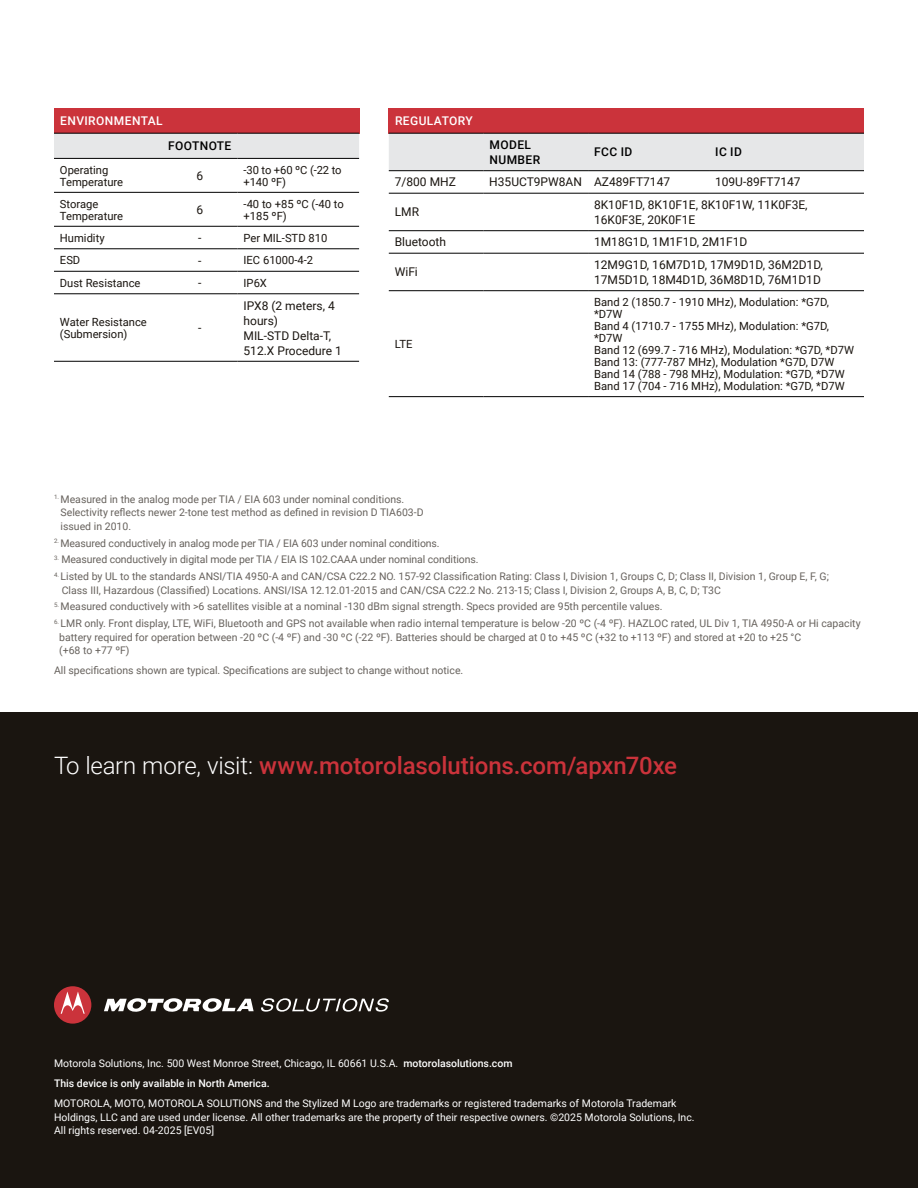
<style>
.page{position:relative;width:918px;height:1188px;background:#fff}
.page>*{position:absolute;margin:0;border:0;box-sizing:border-box;transform-origin:0 0}
.t1{font:500 24px "Roboto";letter-spacing:-.005em;color:#cb333b}
.t2{font:12px/15px "Roboto";color:#1a1510}
.t3{font:500 12px/15px "Roboto";letter-spacing:.035em;color:#000}
.t4{font:500 12px "Roboto";letter-spacing:.035em;color:#fff}
.t5{font:11.25px/12px "Roboto";color:#1a1510}
.t6{font:10.5px/13.5px "Roboto";color:#67625d}
.t7{font:10.5px/13.5px "Roboto";color:#fff}
.s1{font-weight:300;color:#fff}
.s2{font-weight:500}
</style>
<div class="page">
<div style="left:0;top:713px;width:918px;height:475px;background:#1a1510"></div>
<svg style="left:104px;top:998px;width:150px;height:14px"></svg>
<svg style="left:261px;top:998px;width:128px;height:14px"></svg>
<div style="left:54px;top:986px;width:37px;height:38px;background:#cb333b;border-radius:50%"></div>
<svg style="left:61px;top:992px;width:24px;height:22px"></svg>
<div style="left:54px;top:108px;width:305px;height:25px;background:#cb333b"></div>
<div style="left:54px;top:134px;width:305px;height:24px;background:#e6e7e8"></div>
<hr style="left:54px;top:192px;width:108px;height:1px;background:#000">
<hr style="left:162px;top:192px;width:76px;height:1px;background:#000">
<hr style="left:238px;top:192px;width:121px;height:1px;background:#000">
<hr style="left:54px;top:226px;width:108px;height:1px;background:#000">
<hr style="left:162px;top:226px;width:76px;height:1px;background:#000">
<hr style="left:238px;top:226px;width:121px;height:1px;background:#000">
<hr style="left:54px;top:249px;width:108px;height:1px;background:#000">
<hr style="left:162px;top:249px;width:76px;height:1px;background:#000">
<hr style="left:238px;top:249px;width:121px;height:1px;background:#000">
<hr style="left:54px;top:271px;width:108px;height:1px;background:#000">
<hr style="left:162px;top:271px;width:76px;height:1px;background:#000">
<hr style="left:238px;top:271px;width:121px;height:1px;background:#000">
<hr style="left:54px;top:294px;width:108px;height:1px;background:#000">
<hr style="left:162px;top:294px;width:76px;height:1px;background:#000">
<hr style="left:238px;top:294px;width:121px;height:1px;background:#000">
<hr style="left:54px;top:133px;width:108px;height:1px;background:#000">
<hr style="left:162px;top:133px;width:76px;height:1px;background:#000">
<hr style="left:238px;top:133px;width:121px;height:1px;background:#000">
<hr style="left:54px;top:158px;width:108px;height:1px;background:#000">
<hr style="left:162px;top:158px;width:76px;height:1px;background:#000">
<hr style="left:238px;top:158px;width:121px;height:1px;background:#000">
<hr style="left:54px;top:361px;width:108px;height:1px;background:#000">
<hr style="left:162px;top:361px;width:76px;height:1px;background:#000">
<hr style="left:238px;top:361px;width:121px;height:1px;background:#000">
<div style="left:389px;top:108px;width:475px;height:25px;background:#cb333b"></div>
<div style="left:389px;top:134px;width:475px;height:36px;background:#e6e7e8"></div>
<hr style="left:389px;top:193px;width:94px;height:1px;background:#000">
<hr style="left:483px;top:193px;width:105px;height:1px;background:#000">
<hr style="left:588px;top:193px;width:121px;height:1px;background:#000">
<hr style="left:709px;top:193px;width:155px;height:1px;background:#000">
<hr style="left:389px;top:230px;width:94px;height:1px;background:#000">
<hr style="left:483px;top:230px;width:105px;height:1px;background:#000">
<hr style="left:588px;top:230px;width:121px;height:1px;background:#000">
<hr style="left:709px;top:230px;width:155px;height:1px;background:#000">
<hr style="left:389px;top:253px;width:94px;height:1px;background:#000">
<hr style="left:483px;top:253px;width:105px;height:1px;background:#000">
<hr style="left:588px;top:253px;width:121px;height:1px;background:#000">
<hr style="left:709px;top:253px;width:155px;height:1px;background:#000">
<hr style="left:389px;top:396px;width:94px;height:1px;background:#000">
<hr style="left:483px;top:396px;width:105px;height:1px;background:#000">
<hr style="left:588px;top:396px;width:121px;height:1px;background:#000">
<hr style="left:709px;top:396px;width:155px;height:1px;background:#000">
<hr style="left:389px;top:290px;width:94px;height:1px;background:#000">
<hr style="left:483px;top:290px;width:105px;height:1px;background:#000">
<hr style="left:588px;top:290px;width:121px;height:1px;background:#000">
<hr style="left:709px;top:290px;width:155px;height:1px;background:#000">
<hr style="left:389px;top:133px;width:94px;height:1px;background:#000">
<hr style="left:483px;top:133px;width:105px;height:1px;background:#000">
<hr style="left:588px;top:133px;width:121px;height:1px;background:#000">
<hr style="left:709px;top:133px;width:155px;height:1px;background:#000">
<hr style="left:389px;top:170px;width:94px;height:1px;background:#000">
<hr style="left:483px;top:170px;width:105px;height:1px;background:#000">
<hr style="left:588px;top:170px;width:121px;height:1px;background:#000">
<hr style="left:709px;top:170px;width:155px;height:1px;background:#000">
<p class="t4" style="left:60px;top:112px;width:104px">ENVIRONMENTAL</p>
<p class="t4" style="left:395px;top:112px;width:79px">REGULATORY</p>
<p class="t3" style="left:168px;top:138px;width:65px">FOOTNOTE</p>
<p class="t5" style="left:60px;top:163px;width:65px">Operating<br>Temperature</p>
<p class="t2" style="left:196px;top:168px;width:8px">6</p>
<p class="t5" style="left:244px;top:163px;width:100px">-30 to +60 ºC (-22 to +140 ºF)</p>
<p class="t5" style="left:60px;top:197px;width:65px">Storage<br>Temperature</p>
<p class="t2" style="left:196px;top:202px;width:8px">6</p>
<p class="t5" style="left:244px;top:197px;width:102px">-40 to +85 ºC (-40 to +185 ºF)</p>
<p class="t5" style="left:60px;top:231px;width:46px">Humidity</p>
<p class="t2" style="left:198px;top:230px;width:5px">-</p>
<p class="t5" style="left:244px;top:231px;width:85px">Per MIL-STD 810</p>
<p class="t5" style="left:60px;top:254px;width:22px">ESD</p>
<p class="t2" style="left:198px;top:252px;width:5px">-</p>
<p class="t5" style="left:244px;top:254px;width:71px">IEC 61000-4-2</p>
<p class="t5" style="left:60px;top:276px;width:82px">Dust Resistance</p>
<p class="t2" style="left:198px;top:275px;width:5px">-</p>
<p class="t5" style="left:244px;top:276px;width:25px">IP6X</p>
<p class="t5" style="left:60px;top:315px;width:88px">Water Resistance (Submersion)</p>
<p class="t2" style="left:198px;top:320px;width:5px">-</p>
<p class="t2" style="left:244px;top:297px;width:100px">IPX8 (2 meters, 4 hours)<br>MIL-STD Delta-T,<br>512.X Procedure 1</p>
<p class="t3" style="left:490px;top:137px;width:52px">MODEL<br>NUMBER</p>
<p class="t3" style="left:594px;top:144px;width:40px">FCC ID</p>
<p class="t3" style="left:715px;top:144px;width:28px">IC ID</p>
<p class="t2" style="left:395px;top:174px;width:63px">7/800 MHZ</p>
<p class="t2" style="left:489px;top:174px;width:182px">H35UCT9PW8AN AZ489FT7147</p>
<p class="t2" style="left:715px;top:174px;width:87px">109U-89FT7147</p>
<p class="t2" style="left:395px;top:204px;width:26px">LMR</p>
<p class="t2" style="left:594px;top:197px;width:215px">8K10F1D, 8K10F1E, 8K10F1W, 11K0F3E,<br>16K0F3E, 20K0F1E</p>
<p class="t2" style="left:395px;top:234px;width:53px">Bluetooth</p>
<p class="t2" style="left:594px;top:234px;width:155px">1M18G1D, 1M1F1D, 2M1F1D</p>
<p class="t2" style="left:395px;top:264px;width:25px">WiFi</p>
<p class="t2" style="left:594px;top:257px;width:230px">12M9G1D, 16M7D1D, 17M9D1D, 36M2D1D,<br>17M5D1D, 18M4D1D, 36M8D1D, 76M1D1D</p>
<p class="t5" style="left:395px;top:337px;width:19px">LTE</p>
<p class="t5" style="left:594px;top:295px;width:262px">Band 2 (1850.7 - 1910 MHz), Modulation: *G7D, *D7W<br>Band 4 (1710.7 - 1755 MHz), Modulation: *G7D, *D7W<br>Band 12 (699.7 - 716 MHz), Modulation: *G7D, *D7W Band 13: (777-787 MHz), Modulation *G7D, D7W Band 14 (788 - 798 MHz), Modulation: *G7D, *D7W Band 17 (704 - 716 MHz), Modulation: *G7D, *D7W</p>
<p class="t6" style="left:61px;top:492px;width:365px;text-indent:-7px"><sup>1.</sup> Measured in the analog mode per TIA / EIA 603 under nominal conditions.<br>Selectivity reflects newer 2-tone test method as defined in revision D TIA603-D issued in 2010.</p>
<p class="t6" style="left:54px;top:536px;width:387px"><sup>2.</sup> Measured conductively in analog mode per TIA / EIA 603 under nominal conditions.</p>
<p class="t6" style="left:54px;top:552px;width:426px"><sup>3.</sup> Measured conductively in digital mode per TIA / EIA IS 102.CAAA under nominal conditions.</p>
<p class="t6" style="left:62px;top:569px;width:769px;text-indent:-8px"><sup>4.</sup> Listed by UL to the standards ANSI/TIA 4950-A and CAN/CSA C22.2 NO. 157-92 Classification Rating: Class I, Division 1, Groups C, D; Class II, Division 1, Group E, F, G;<br>Class III, Hazardous (Classified) Locations. ANSI/ISA 12.12.01-2015 and CAN/CSA C22.2 No. 213-15; Class I, Division 2, Groups A, B, C, D; T3C</p>
<p class="t6" style="left:54px;top:599px;width:610px"><sup>5.</sup> Measured conductively with &gt;6 satellites visible at a nominal -130 dBm signal strength. Specs provided are 95th percentile values.</p>
<p class="t6" style="left:59px;top:616px;width:803px;text-indent:-5px"><sup>6.</sup> LMR only. Front display, LTE, WiFi, Bluetooth and GPS not available when radio internal temperature is below -20 ºC (-4 ºF). HAZLOC rated, UL Div 1, TIA 4950-A or Hi capacity battery required for operation between -20 ºC (-4 ºF) and -30 ºC (-22 ºF). Batteries should be charged at 0 to +45 ºC (+32 to +113 ºF) and stored at +20 to +25 °C<br>(+68 to +77 ºF)</p>
<p class="t6" style="left:54px;top:663px;width:411px">All specifications shown are typical. Specifications are subject to change without notice.</p>
<h1 class="t1" style="left:54px;top:749px;width:625px"><span class="s1">To learn more, visit:</span> www.motorolasolutions.com/apxn70xe</h1>
<p class="t7" style="left:54px;top:1052px;width:460px;line-height:20.2px">Motorola Solutions, Inc. 500 West Monroe Street, Chicago, IL 60661 U.S.A. <span class="s2">motorolasolutions.com<br>This device is only available in North America.</span></p>
<p class="t7" style="left:54px;top:1096px;width:642px">MOTOROLA, MOTO, MOTOROLA SOLUTIONS and the Stylized M Logo are trademarks or registered trademarks of Motorola Trademark<br>Holdings, LLC and are used under license. All other trademarks are the property of their respective owners. ©2025 Motorola Solutions, Inc.<br>All rights reserved. 04-2025 [EV05]</p>
</div>
